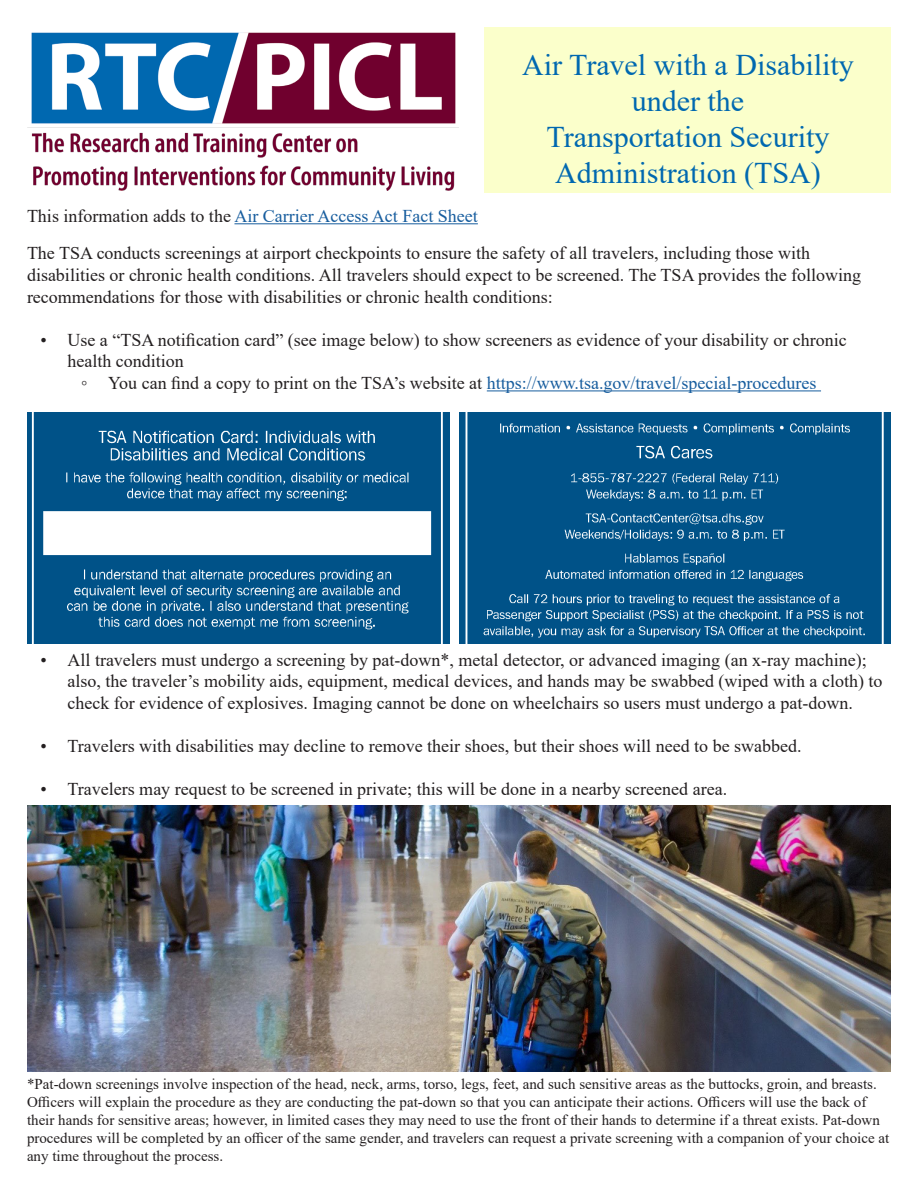
<style>
.page{position:relative;width:918px;height:1188px;background:#fff}
.page>*{position:absolute;margin:0;border:0;box-sizing:border-box;transform-origin:0 0}
.t1{font:30px/36px "Times New Roman";color:#0068b0;text-align:center}
.t2{font:18px/21.6px "Times New Roman";color:#231f20}
.t3{font:18px "Times New Roman";color:#175d9e}
.t4{font:15px/18px "Times New Roman";color:#231f20}
.s1{color:#231f20}
</style>
<div class="page">
<div style="left:485px;top:27px;width:406px;height:165px;background:#fbffcb"></div>
<img style="left:27px;top:32px;width:432px;height:159px">
<hr style="left:487px;top:390px;width:334px;height:1px;background:#175d9e">
<hr style="left:234px;top:223px;width:244px;height:1px;background:#175d9e">
<img style="left:27px;top:806px;width:864px;height:266px">
<img style="left:27px;top:412px;width:422px;height:232px">
<img style="left:459px;top:412px;width:432px;height:232px">
<p class="t3" style="left:27px;top:203px;width:452px"><span class="s1">This information adds to the</span> Air Carrier Access Act Fact Sheet</p>
<p class="t1" style="left:522px;top:46px;width:333px">Air Travel with a Disability under the</p>
<p class="t1" style="left:546px;top:118px;width:285px;text-align:left">Transportation Security<br>Administration (TSA)</p>
<p class="t2" style="left:27px;top:242px;width:836px">The TSA conducts screenings at airport checkpoints to ensure the safety of all travelers, including those with disabilities or chronic health conditions. All travelers should expect to be screened. The TSA provides the following recommendations for those with disabilities or chronic health conditions:</p>
<p class="t2" style="left:68px;top:328px;width:781px;text-indent:-27px">• Use a “TSA notification card” (see image below) to show screeners as evidence of your disability or chronic health condition</p>
<p class="t3" style="left:81px;top:370px;width:737px"><span class="s1">⸰ You can find a copy to print on the TSA’s website at</span> https://www.tsa.gov/travel/special-procedures</p>
<p class="t2" style="left:68px;top:648px;width:817px;text-indent:-27px">• All travelers must undergo a screening by pat-down*, metal detector, or advanced imaging (an x-ray machine); also, the traveler’s mobility aids, equipment, medical devices, and hands may be swabbed (wiped with a cloth) to check for evidence of explosives. Imaging cannot be done on wheelchairs so users must undergo a pat-down.</p>
<p class="t2" style="left:40px;top:735px;width:763px">• Travelers with disabilities may decline to remove their shoes, but their shoes will need to be swabbed.</p>
<p class="t2" style="left:40px;top:778px;width:688px">• Travelers may request to be screened in private; this will be done in a nearby screened area.</p>
<p class="t4" style="left:27px;top:1075px;width:864px">*Pat-down screenings involve inspection of the head, neck, arms, torso, legs, feet, and such sensitive areas as the buttocks, groin, and breasts.<br>Officers will explain the procedure as they are conducting the pat-down so that you can anticipate their actions. Officers will use the back of their hands for sensitive areas; however, in limited cases they may need to use the front of their hands to determine if a threat exists. Pat-down procedures will be completed by an officer of the same gender, and travelers can request a private screening with a companion of your choice at any time throughout the process.</p>
</div>
